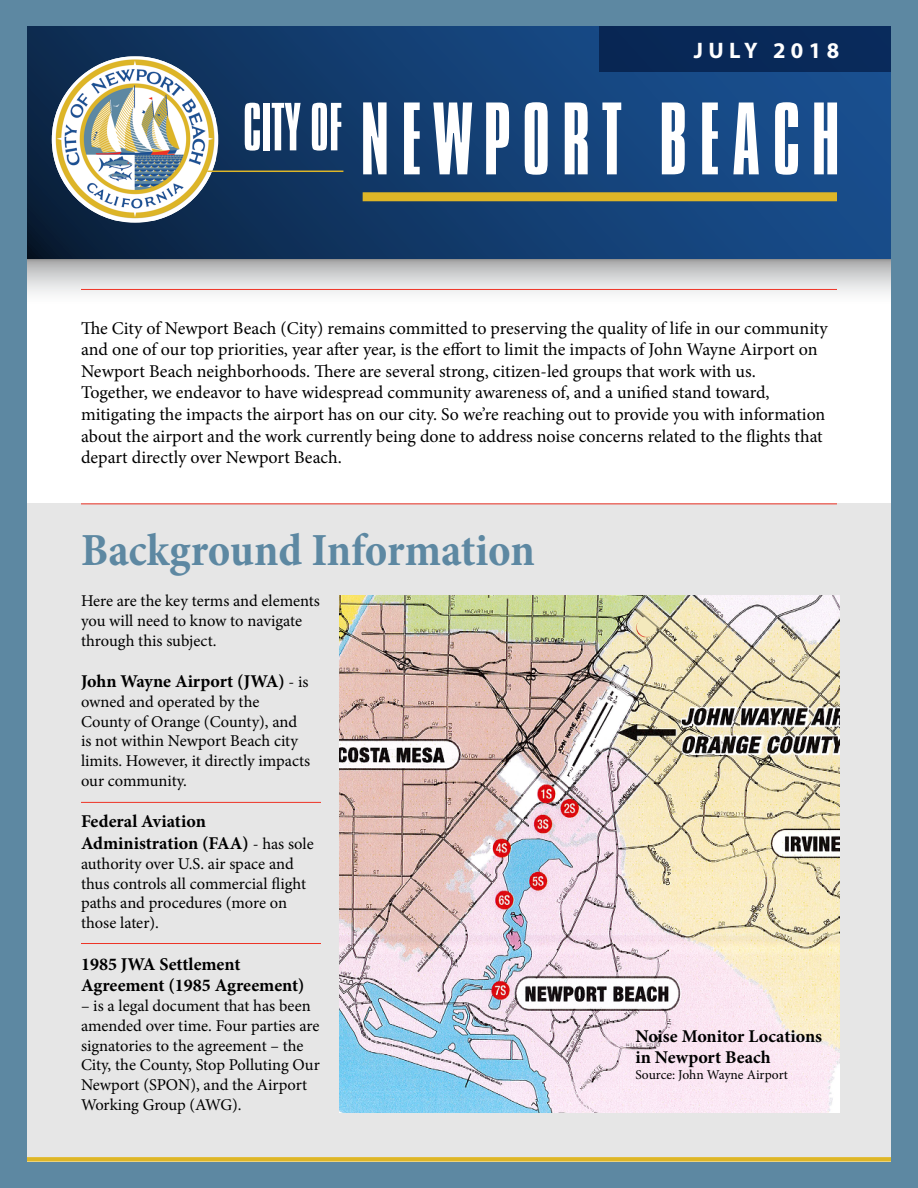
<style>
.page{position:relative;width:918px;height:1188px;background:#5d88a2}
.page>*{position:absolute;margin:0;border:0;box-sizing:border-box;transform-origin:0 0}
.t1{font:300 88.5px "Compacta BT";letter-spacing:.13em;color:#fff}
.t2{font:700 condensed 46.5px "Minion Pro";color:#5d88a2}
.t3{font:700 22.5px "Myriad Pro";letter-spacing:.24em;color:#fff}
.t4{font:18px/21.6px "Minion Pro";color:#000}
.t5{font:700 18px/21.6px "Minion Pro";color:#000}
.t6{font:16.5px/19.8px "Minion Pro";color:#000}
.t7{font:13.5px "Minion Pro";color:#000}
.s1{font-weight:400;font-size:16.5px}
</style>
<div class="page">
<div style="left:27px;top:27px;width:864px;height:1135px;background:#fff"></div>
<div style="left:27px;top:259px;width:864px;height:45px;background:linear-gradient(to bottom,#adadaf,#fff)"></div>
<svg style="left:27px;top:27px;width:864px;height:232px;background:#133e71"></svg>
<img style="left:52px;top:57px;width:164px;height:164px">
<hr style="left:207px;top:171px;width:136px;height:1px;background:#deb627">
<div style="left:363px;top:192px;width:474px;height:9px;background:#deb627"></div>
<div style="left:600px;top:27px;width:291px;height:45px;background:#082858"></div>
<div style="left:27px;top:1157px;width:864px;height:5px;background:#deb627"></div>
<div style="left:27px;top:503px;width:864px;height:654px;background:#e6e6e6"></div>
<hr style="left:81px;top:503px;width:756px;height:1px;background:#ee3325">
<hr style="left:81px;top:289px;width:756px;height:1px;background:#ee3325">
<hr style="left:81px;top:802px;width:240px;height:1px;background:#ee3325">
<hr style="left:81px;top:943px;width:240px;height:1px;background:#ee3325">
<img style="left:339px;top:596px;width:501px;height:516px">
<div style="left:637px;top:617px;width:20px;height:20px;background:#f4e9bc;border-radius:50%"></div>
<svg style="left:634px;top:606px;width:29px;height:27px"></svg>
<p class="t3" style="left:694px;top:35px;width:147px">JULY 2018</p>
<h1 class="t1" style="left:243px;top:89px;width:598px"><sup>CITY</sup> <sup>OF</sup> NEWPORT BEACH</h1>
<p class="t4" style="left:81px;top:317px;width:748px">The City of Newport Beach (City) remains committed to preserving the quality of life in our community and one of our top priorities, year after year, is the effort to limit the impacts of John Wayne Airport on Newport Beach neighborhoods. There are several strong, citizen-led groups that work with us.<br>Together, we endeavor to have widespread community awareness of, and a unified stand toward, mitigating the impacts the airport has on our city. So we’re reaching out to provide you with information about the airport and the work currently being done to address noise concerns related to the flights that depart directly over Newport Beach.</p>
<h2 class="t2" style="left:81px;top:518px;width:456px">Background Information</h2>
<p class="t6" style="left:81px;top:591px;width:241px">Here are the key terms and elements you will need to know to navigate through this subject.</p>
<p class="t5" style="left:81px;top:670px;width:229px">John Wayne Airport (JWA) <span class="s1">- is</span></p>
<p class="t6" style="left:81px;top:692px;width:231px">owned and operated by the<br>County of Orange (County), and is not within Newport Beach city limits. However, it directly impacts our community.</p>
<p class="t5" style="left:81px;top:811px;width:234px">Federal Aviation<br>Administration (FAA) <span class="s1">- has sole</span></p>
<p class="t6" style="left:81px;top:854px;width:227px">authority over U.S. air space and thus controls all commercial flight paths and procedures (more on those later).</p>
<p class="t5" style="left:81px;top:953px;width:225px">1985 JWA Settlement<br>Agreement (1985 Agreement)</p>
<p class="t6" style="left:81px;top:996px;width:240px">– is a legal document that has been amended over time. Four parties are signatories to the agreement – the<br>City, the County, Stop Polluting Our<br>Newport (SPON), and the Airport<br>Working Group (AWG).</p>
<p class="t5" style="left:635px;top:1025px;width:188px">Noise Monitor Locations in Newport Beach</p>
<p class="t7" style="left:635px;top:1066px;width:154px">Source: John Wayne Airport</p>
</div>
